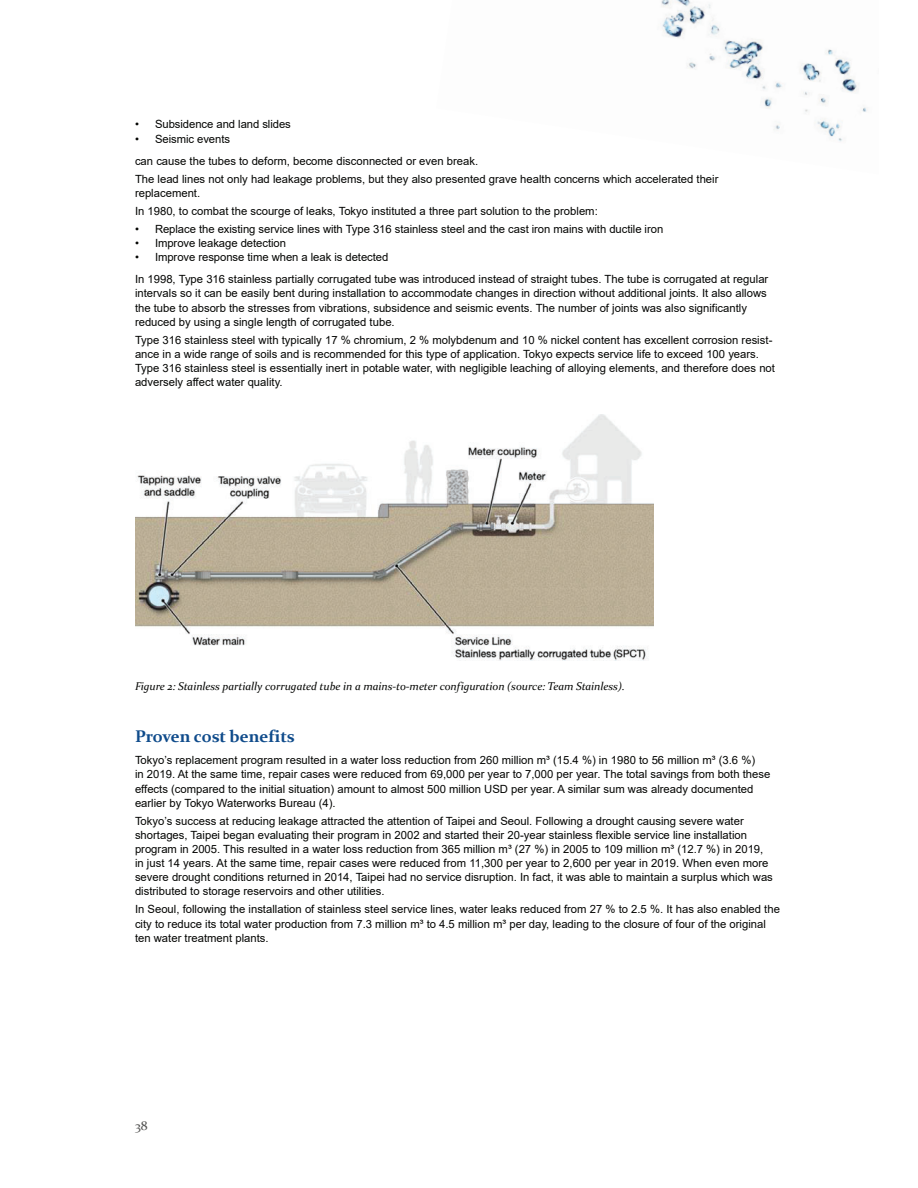
<style>
.page{position:relative;width:918px;height:1188px;background:#fff}
.page>*{position:absolute;margin:0;border:0;box-sizing:border-box;transform-origin:0 0}
.t1{font:700 16.95px "Constantia";letter-spacing:-.005em;color:#0f4b8b}
.t2{font:11.25px/14.1px "Arial";color:#040503}
.t3{font:italic 11.25px "Constantia";letter-spacing:-.005em;color:#040503}
</style>
<div class="page">
<img style="left:661px;top:0;width:206px;height:142px">
<img style="left:135px;top:414px;width:518px;height:246px">
<p class="t2" style="left:135px;top:117px;width:157px">• Subsidence and land slides</p>
<p class="t2" style="left:135px;top:128px;width:345px;line-height:22px">• Seismic events<br>can cause the tubes to deform, become disconnected or even break.</p>
<p class="t2" style="left:135px;top:172px;width:585px">The lead lines not only had leakage problems, but they also presented grave health concerns which accelerated their replacement.</p>
<p class="t2" style="left:135px;top:204px;width:464px">In 1980, to combat the scourge of leaks, Tokyo instituted a three part solution to the problem:</p>
<p class="t2" style="left:135px;top:222px;width:530px">• Replace the existing service lines with Type 316 stainless steel and the cast iron mains with ductile iron</p>
<p class="t2" style="left:135px;top:236px;width:153px">• Improve leakage detection</p>
<p class="t2" style="left:135px;top:246px;width:635px;line-height:22px">• Improve response time when a leak is detected<br>In 1998, Type 316 stainless partially corrugated tube was introduced instead of straight tubes. The tube is corrugated at regular</p>
<p class="t2" style="left:135px;top:287px;width:633px">intervals so it can be easily bent during installation to accommodate changes in direction without additional joints. It also allows the tube to absorb the stresses from vibrations, subsidence and seismic events. The number of joints was also significantly reduced by using a single length of corrugated tube.</p>
<p class="t2" style="left:135px;top:333px;width:642px">Type 316 stainless steel with typically 17 % chromium, 2 % molybdenum and 10 % nickel content has excellent corrosion resist&shy;ance in a wide range of soils and is recommended for this type of application. Tokyo expects service life to exceed 100 years.<br>Type 316 stainless steel is essentially inert in potable water, with negligible leaching of alloying elements, and therefore does not adversely affect water quality.</p>
<p class="t3" style="left:135px;top:682px;width:491px">Figure 2: Stainless partially corrugated tube in a mains-to-meter configuration (source: Team Stainless).</p>
<h1 class="t1" style="left:135px;top:730px;width:161px">Proven cost benefits</h1>
<p class="t2" style="left:135px;top:753px;width:637px">Tokyo’s replacement program resulted in a water loss reduction from 260 million m³ (15.4 %) in 1980 to 56 million m³ (3.6 %)<br>in 2019. At the same time, repair cases were reduced from 69,000 per year to 7,000 per year. The total savings from both these effects (compared to the initial situation) amount to almost 500 million USD per year. A similar sum was already documented earlier by Tokyo Waterworks Bureau (4).</p>
<p class="t2" style="left:135px;top:814px;width:639px">Tokyo’s success at reducing leakage attracted the attention of Taipei and Seoul. Following a drought causing severe water shortages, Taipei began evaluating their program in 2002 and started their 20-year stainless flexible service line installation program in 2005. This resulted in a water loss reduction from 365 million m³ (27 %) in 2005 to 109 million m³ (12.7 %) in 2019, in just 14 years. At the same time, repair cases were reduced from 11,300 per year to 2,600 per year in 2019. When even more severe drought conditions returned in 2014, Taipei had no service disruption. In fact, it was able to maintain a surplus which was distributed to storage reservoirs and other utilities.</p>
<p class="t2" style="left:135px;top:903px;width:647px">In Seoul, following the installation of stainless steel service lines, water leaks reduced from 27 % to 2.5 %. It has also enabled the city to reduce its total water production from 7.3 million m³ to 4.5 million m³ per day, leading to the closure of four of the original ten water treatment plants.</p>
</div>
